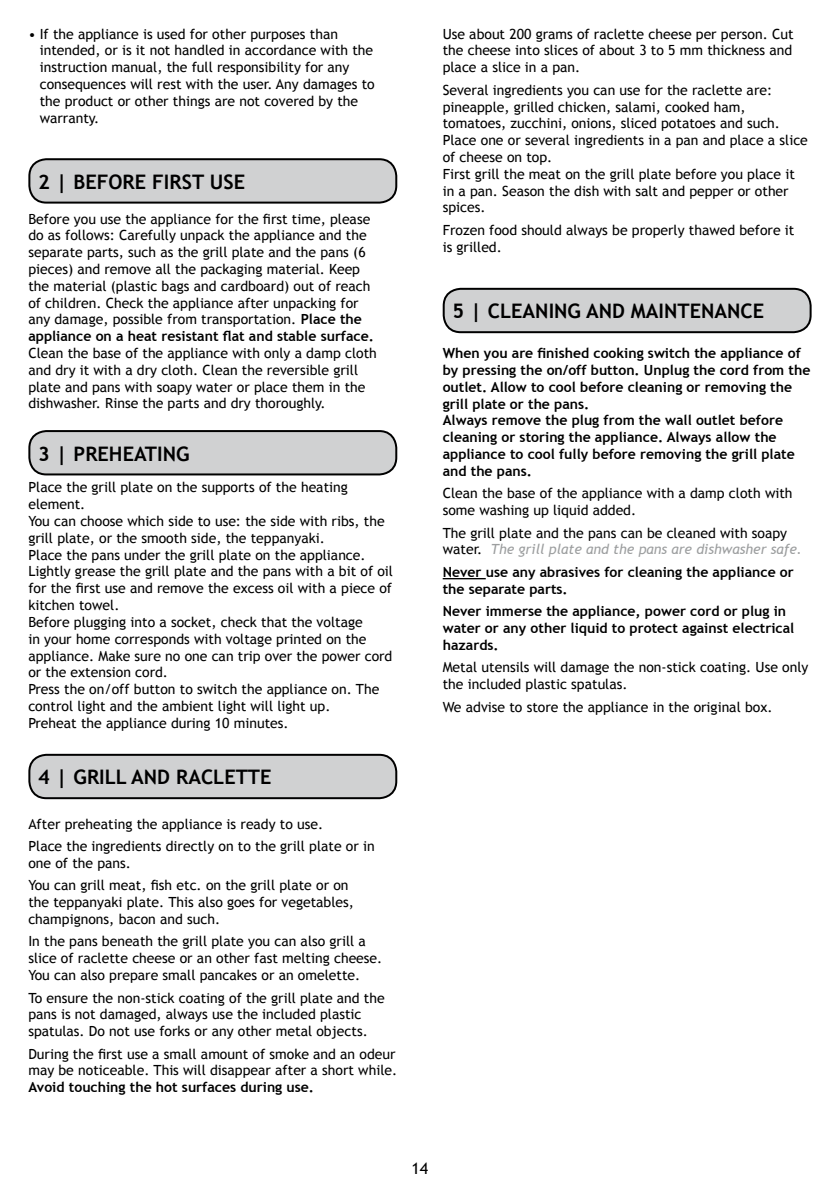
<style>
.page{position:relative;width:840px;height:1191px;background:#fff}
.page>*{position:absolute;margin:0;border:0;box-sizing:border-box;transform-origin:0 0}
.t1{font:700 20px "Trebuchet MS";color:#000}
.t2{font:16px "Trebuchet MS";color:#000}
.t3{font:14px/16.8px "Trebuchet MS";color:#000}
.t4{font:700 14px/16.8px "Trebuchet MS";color:#000}
.s1{font-weight:700}
.s2{font-style:italic;color:#9c9e9f}
</style>
<div class="page">
<div style="left:29px;top:431px;width:367px;height:43px;background:#d0d1d2;border-radius:17px"></div>
<div style="left:28px;top:430px;width:369px;height:45px;border:2px solid #000;border-radius:17px"></div>
<hr style="left:442px;top:578px;width:43px;height:1px;background:#000">
<div style="left:29px;top:755px;width:367px;height:43px;background:#d0d1d2;border-radius:17px"></div>
<div style="left:28px;top:754px;width:369px;height:45px;border:2px solid #000;border-radius:17px"></div>
<div style="left:29px;top:159px;width:367px;height:44px;background:#d0d1d2;border-radius:17px"></div>
<div style="left:28px;top:158px;width:369px;height:46px;border:2px solid #000;border-radius:17px"></div>
<div style="left:443px;top:289px;width:367px;height:43px;background:#d0d1d2;border-radius:17px"></div>
<div style="left:442px;top:288px;width:369px;height:45px;border:2px solid #000;border-radius:17px"></div>
<p class="t3" style="left:40px;top:26px;width:336px;text-indent:-11px">• If the appliance is used for other purposes than intended, or is it not handled in accordance with the instruction manual, the full responsibility for any consequences will rest with the user. Any damages to the product or other things are not covered by the warranty.</p>
<h1 class="t1" style="left:38px;top:169px;width:208px">2 | before first use</h1>
<p class="t3" style="left:28px;top:210px;width:347px">Before you use the appliance for the first time, please do as follows: Carefully unpack the appliance and the separate parts, such as the grill plate and the pans (6 pieces) and remove all the packaging material. Keep the material (plastic bags and cardboard) out of reach of children. Check the appliance after unpacking for any damage, possible from transportation. <span class="s1">Place the appliance on a heat resistant flat and stable surface.</span></p>
<p class="t3" style="left:28px;top:345px;width:350px">Clean the base of the appliance with only a damp cloth and dry it with a dry cloth. Clean the reversible grill plate and pans with soapy water or place them in the dishwasher. Rinse the parts and dry thoroughly.</p>
<h1 class="t1" style="left:38px;top:441px;width:153px">3 | preheating</h1>
<p class="t3" style="left:28px;top:479px;width:366px">Place the grill plate on the supports of the heating element.<br>You can choose which side to use: the side with ribs, the grill plate, or the smooth side, the teppanyaki.<br>Place the pans under the grill plate on the appliance.<br>Lightly grease the grill plate and the pans with a bit of oil for the first use and remove the excess oil with a piece of kitchen towel.<br>Before plugging into a socket, check that the voltage<br>in your home corresponds with voltage printed on the appliance. Make sure no one can trip over the power cord or the extension cord.<br>Press the on/off button to switch the appliance on. The control light and the ambient light will light up.<br>Preheat the appliance during 10 minutes.</p>
<h1 class="t1" style="left:38px;top:765px;width:78px">4 | grillAN</h1>
<h1 class="t1" style="left:157px;top:765px;width:25px">D RAC</h1>
<h1 class="t1" style="left:213px;top:765px;width:60px">LETTe</h1>
<p class="t3" style="left:28px;top:812px;width:348px;line-height:22.4px">After preheating the appliance is ready to use.<br>Place the ingredients directly on to the grill plate or in</p>
<p class="t3" style="left:28px;top:852px;width:321px;line-height:22.4px">one of the pans.<br>You can grill meat, fish etc. on the grill plate or on</p>
<p class="t3" style="left:28px;top:894px;width:327px">the teppanyaki plate. This also goes for vegetables, champignons, bacon and such.</p>
<p class="t3" style="left:28px;top:933px;width:355px">In the pans beneath the grill plate you can also grill a slice of raclette cheese or an other fast melting cheese.<br>You can also prepare small pancakes or an omelette.</p>
<p class="t3" style="left:28px;top:989px;width:357px">To ensure the non-stick coating of the grill plate and the pans is not damaged, always use the included plastic spatulas. Do not use forks or any other metal objects.</p>
<p class="t3" style="left:28px;top:1045px;width:370px">During the first use a small amount of smoke and an odeur may be noticeable. This will disappear after a short while.</p>
<p class="t4" style="left:28px;top:1078px;width:287px">Avoid touching the hot surfaces during use.</p>
<p class="t3" style="left:442px;top:26px;width:352px;text-align:justify">Use about 200 grams of raclette cheese per person. Cut the cheese into slices of about 3 to 5 mm thickness and place a slice in a pan.</p>
<p class="t3" style="left:442px;top:82px;width:366px">Several ingredients you can use for the raclette are: pineapple, grilled chicken, salami, cooked ham, tomatoes, zucchini, onions, sliced potatoes and such.<br>Place one or several ingredients in a pan and place a slice of cheese on top.<br>First grill the meat on the grill plate before you place it in a pan. Season the dish with salt and pepper or other spices.</p>
<p class="t3" style="left:442px;top:222px;width:353px">Frozen food should always be properly thawed before it is grilled.</p>
<h1 class="t1" style="left:452px;top:299px;width:313px">5 | cleaning and maintenance</h1>
<p class="t4" style="left:442px;top:345px;width:369px">When you are finished cooking switch the appliance of by pressing the on/off button. U nplug the cord from the outlet. Allow to cool before cleaning or removing the grill plate or the pans.<br>Always remove the plug from the wall outlet before cleaning or storing the appliance. Always allow the appliance to cool fully before removing the grill plate and the pans.</p>
<p class="t3" style="left:442px;top:485px;width:351px">Clean the base of the appliance with a damp cloth with some washing up liquid added.</p>
<p class="t3" style="left:442px;top:524px;width:361px">The grill plate and the pans can be cleaned with soapy water. <span class="s2">The grill plate and the pans are dishwasher safe.</span></p>
<p class="t4" style="left:442px;top:563px;width:352px">Never use any abrasives for cleaning the appliance or the separate parts.</p>
<p class="t4" style="left:442px;top:603px;width:353px">Never immerse the appliance, power cord or plug in water or any other liquid to protect against electrical hazards.</p>
<p class="t3" style="left:442px;top:659px;width:367px">Metal utensils will damage the non-stick coating. Use only the included plastic spatulas.</p>
<p class="t3" style="left:442px;top:698px;width:331px">We advise to store the appliance in the original box.</p>
<p class="t2" style="left:411px;top:1159px;width:18px">14</p>
</div>
